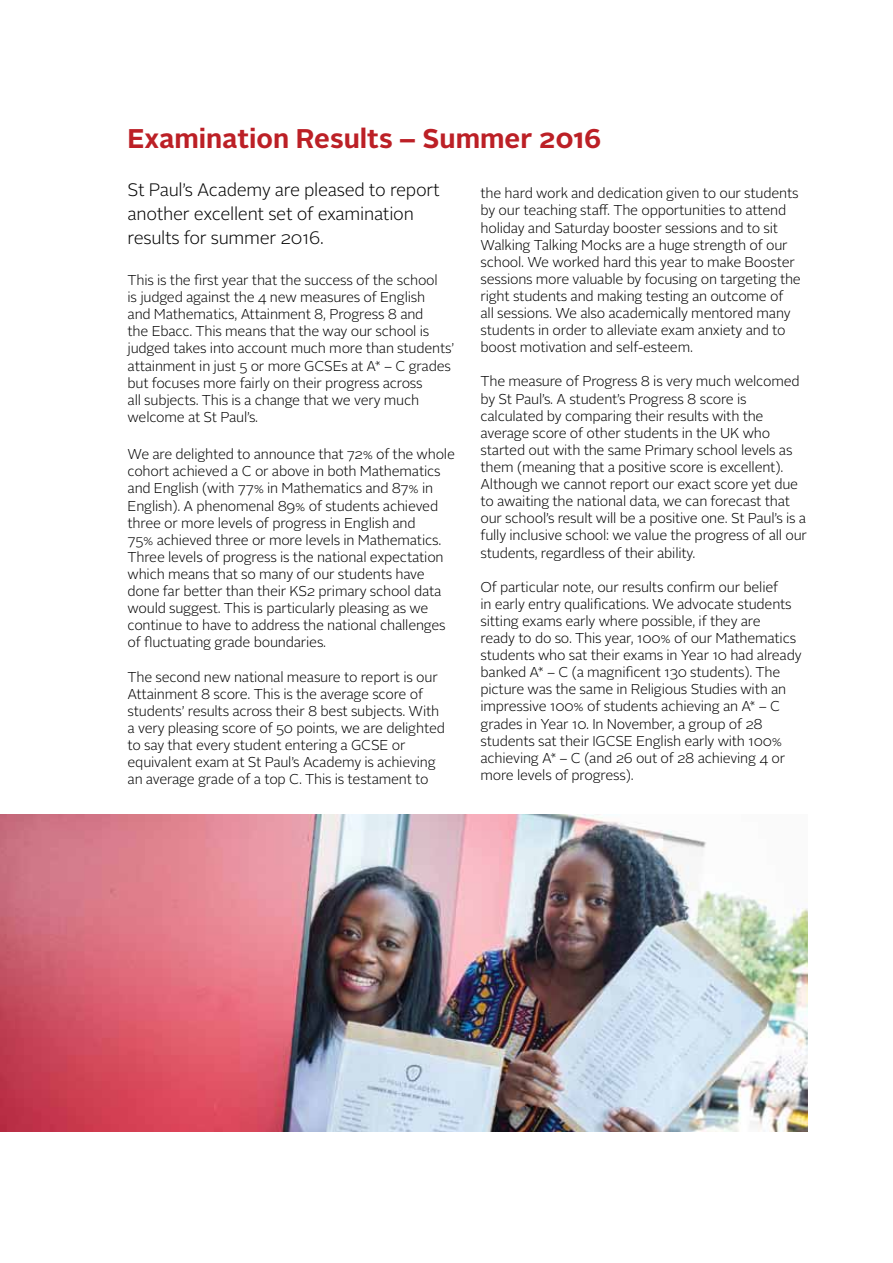
<style>
.page{position:relative;width:893px;height:1263px;background:#fff}
.page>*{position:absolute;margin:0;border:0;box-sizing:border-box;transform-origin:0 0}
.t1{font:700 27px "Alright Sans";color:#bc2026}
.t2{font:300 18px/24px "Alright Sans";letter-spacing:-.015em;color:#000}
.t3{font:300 14.25px/17.1px "Alright Sans";letter-spacing:-.015em;color:#000}
</style>
<div class="page">
<img style="left:0;top:815px;width:808px;height:316px">
<h1 class="t1" style="left:128px;top:120px;width:475px">Examination Results – Summer 2016</h1>
<p class="t2" style="left:128px;top:178px;width:314px">St Paul’s Academy are pleased to report another excellent set of examination results for summer 2016.</p>
<p class="t3" style="left:128px;top:272px;width:328px">This is the first year that the success of the school<br>is judged against the 4 new measures of English<br>and Mathematics, Attainment 8, Progress 8 and<br>the Ebacc. This means that the way our school is judged takes into account much more than students’ attainment in just 5 or more GCSEs at A* – C grades but focuses more fairly on their progress across<br>all subjects. This is a change that we very much welcome at St Paul’s.</p>
<p class="t3" style="left:128px;top:446px;width:329px">We are delighted to announce that 72% of the whole cohort achieved a C or above in both Mathematics and English (with 77% in Mathematics and 87% in English). A phenomenal 89% of students achieved three or more levels of progress in English and<br>75% achieved three or more levels in Mathematics.<br>Three levels of progress is the national expectation which means that so many of our students have done far better than their KS2 primary school data would suggest. This is particularly pleasing as we continue to have to address the national challenges of fluctuating grade boundaries.</p>
<p class="t3" style="left:128px;top:668px;width:319px">The second new national measure to report is our Attainment 8 score. This is the average score of students’ results across their 8 best subjects. With a very pleasing score of 50 points, we are delighted to say that every student entering a GCSE or equivalent exam at St Paul’s Academy is achieving an average grade of a top C. This is testament to</p>
<p class="t3" style="left:480px;top:185px;width:322px">the hard work and dedication given to our students by our teaching staff. The opportunities to attend holiday and Saturday booster sessions and to sit Walking Talking Mocks are a huge strength of our school. We worked hard this year to make Booster sessions more valuable by focusing on targeting the right students and making testing an outcome of<br>all sessions. We also academically mentored many students in order to alleviate exam anxiety and to boost motivation and self-esteem.</p>
<p class="t3" style="left:480px;top:373px;width:328px">The measure of Progress 8 is very much welcomed by St Paul’s. A student’s Progress 8 score is calculated by comparing their results with the average score of other students in the UK who started out with the same Primary school levels as them (meaning that a positive score is excellent).<br>Although we cannot report our exact score yet due to awaiting the national data, we can forecast that our school’s result will be a positive one. St Paul’s is a fully inclusive school: we value the progress of all our students, regardless of their ability.</p>
<p class="t3" style="left:480px;top:578px;width:323px">Of particular note, our results confirm our belief<br>in early entry qualifications. We advocate students sitting exams early where possible, if they are<br>ready to do so. This year, 100% of our Mathematics students who sat their exams in Year 10 had already banked A* – C (a magnificent 130 students). The picture was the same in Religious Studies with an impressive 100% of students achieving an A* – C grades in Year 10. In November, a group of 28 students sat their IGCSE English early with 100% achieving A* – C (and 26 out of 28 achieving 4 or more levels of progress).</p>
</div>
